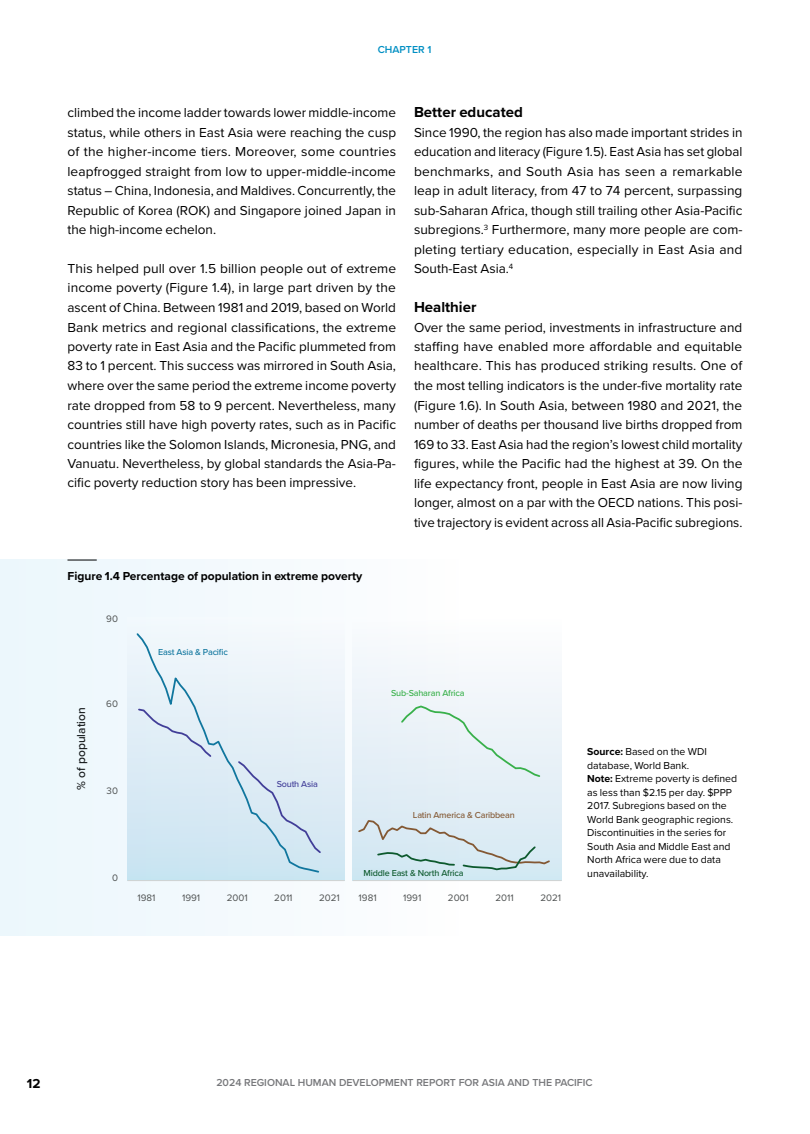
<style>
.page{position:relative;width:810px;height:1134px;background:#fff}
.page>*{position:absolute;margin:0;border:0;box-sizing:border-box;transform-origin:0 0}
.t1{font:700 15px "Proxima Nova";color:#000}
.t2{font:13.5px/19.5px "Proxima Nova";color:#000;text-align:justify}
.t3{font:700 13.5px "Proxima Nova";color:#000}
.t4{font:700 12px "Proxima Nova";color:#000}
.t5{font:500 12px "Proxima Nova";color:#121617}
.t6{font:10.5px/13.5px "Proxima Nova";color:#000}
.t7{font:600 10.5px "Proxima Nova";color:#77787b}
.t8{font:600 10.5px "Proxima Nova";color:#008fc3}
.t9{font:9.75px "Proxima Nova";color:#4f5252}
.t10{font:500 9px "Proxima Nova";letter-spacing:-.02em;color:#835833}
.t11{font:500 9px "Proxima Nova";letter-spacing:-.02em;color:#0c592d}
.t12{font:500 9px "Proxima Nova";letter-spacing:-.02em;color:#38b04a}
.t13{font:500 9px "Proxima Nova";letter-spacing:-.02em;color:#10769e}
.t14{font:500 9px "Proxima Nova";letter-spacing:-.02em;color:#413e98}
.s1{font-weight:700}
</style>
<div class="page">
<div style="left:0;top:560px;width:578px;height:376px;background:linear-gradient(to right,#ebf6fc,#fff)"></div>
<div style="left:128px;top:617px;width:216px;height:264px;background:linear-gradient(to bottom,#f7f9fd,#cee4f1)"></div>
<hr style="left:128px;top:880px;width:216px;height:1px;background:#d1d3d2">
<div style="left:353px;top:617px;width:208px;height:264px;background:linear-gradient(to bottom,#fdfcfd,#d3e7f2)"></div>
<hr style="left:353px;top:880px;width:208px;height:1px;background:#d1d3d2">
<svg style="left:135px;top:632px;width:185px;height:242px;background:#deedf5"></svg>
<svg style="left:137px;top:707px;width:76px;height:52px;background:#d6e4f1"></svg>
<svg style="left:236px;top:760px;width:86px;height:95px;background:#d0e2ef"></svg>
<svg style="left:357px;top:819px;width:194px;height:52px;background:#cfe0e6"></svg>
<div style="left:400px;top:705px;width:142px;height:73px;background:#eaf2f8"></div>
<svg style="left:68px;top:560px;width:29px;height:1px"></svg>
<p class="t8" style="left:378px;top:42px;width:55px">CHAPTER 1</p>
<p class="t2" style="left:68px;top:102px;width:330px">climbed the income ladder towards lower middle-income status, while others in East Asia were reaching the cusp of the higher-income tiers. Moreover, some countries leapfrogged straight from low to upper-middle-income status – China, Indonesia, and Maldives. Concurrently, the Republic of Korea (ROK) and Singapore joined Japan in the high-income echelon.</p>
<p class="t2" style="left:68px;top:258px;width:330px">This helped pull over 1.5 billion people out of extreme income poverty (Figure 1.4), in large part driven by the ascent of China. Between 1981 and 2019, based on World Bank metrics and regional classifications, the extreme poverty rate in East Asia and the Pacific plummeted from 83 to 1 percent. This success was mirrored in South Asia, where over the same period the extreme income poverty rate dropped from 58 to 9 percent. Nevertheless, many countries still have high poverty rates, such as in Pacific countries like the Solomon Islands, Micronesia, PNG, and Vanuatu. Nevertheless, by global standards the Asia-Pa&shy;cific poverty reduction story has been impressive.</p>
<p class="t4" style="left:68px;top:567px;width:296px">Figure 1.4 Percentage of population in extreme poverty</p>
<p class="t9" style="left:106px;top:611px;width:13px">90</p>
<p class="t13" style="left:158px;top:646px;width:71px">East Asia &amp; Pacific</p>
<p class="t1" style="left:414px;top:101px;width:110px">Better educated</p>
<p class="t2" style="left:414px;top:122px;width:330px">Since 1990, the region has also made important strides in education and literacy (Figure 1.5). East Asia has set global benchmarks, and South Asia has seen a remarkable leap in adult literacy, from 47 to 74 percent, surpassing sub-Saharan Africa, though still trailing other Asia-Pacific subregions.<sup>3</sup> Furthermore, many more people are com&shy;pleting tertiary education, especially in East Asia and South-East Asia.<sup>4</sup></p>
<p class="t1" style="left:414px;top:296px;width:64px">Healthier</p>
<p class="t2" style="left:414px;top:317px;width:330px">Over the same period, investments in infrastructure and staffing have enabled more affordable and equitable healthcare. This has produced striking results. One of the most telling indicators is the under-five mortality rate (Figure 1.6). In South Asia, between 1980 and 2021, the number of deaths per thousand live births dropped from 169 to 33. East Asia had the region’s lowest child mortality figures, while the Pacific had the highest at 39. On the life expectancy front, people in East Asia are now living longer, almost on a par with the OECD nations. This posi&shy;tive trajectory is evident across all Asia-Pacific subregions.</p>
<p class="t5" style="left:72px;top:790px;width:84px;rotate:-90deg">% of population</p>
<p class="t9" style="left:106px;top:696px;width:13px">60</p>
<p class="t9" style="left:107px;top:783px;width:13px">30</p>
<p class="t9" style="left:112px;top:870px;width:7px">0</p>
<p class="t9" style="left:137px;top:890px;width:20px">1981</p>
<p class="t14" style="left:277px;top:778px;width:43px">South Asia</p>
<p class="t12" style="left:391px;top:686px;width:75px">Sub-Saharan Africa</p>
<p class="t10" style="left:413px;top:808px;width:103px">Latin America &amp; Caribbean</p>
<p class="t11" style="left:364px;top:866px;width:101px">Middle East &amp; North Africa</p>
<p class="t9" style="left:182px;top:890px;width:20px">1991</p>
<p class="t9" style="left:227px;top:890px;width:22px">2001</p>
<p class="t9" style="left:274px;top:890px;width:20px">2011</p>
<p class="t9" style="left:319px;top:890px;width:22px">2021</p>
<p class="t9" style="left:359px;top:890px;width:20px">1981</p>
<p class="t9" style="left:403px;top:890px;width:20px">1991</p>
<p class="t9" style="left:448px;top:890px;width:22px">2001</p>
<p class="t9" style="left:495px;top:890px;width:20px">2011</p>
<p class="t9" style="left:540px;top:890px;width:22px">2021</p>
<p class="t6" style="left:587px;top:744px;width:151px"><span class="s1">Source:</span> Based on the WDI database, World Bank.<br><span class="s1">Note:</span> Extreme poverty is defined as less than $2.15 per day. $PPP<br>2017. Subregions based on the<br>World Bank geographic regions.<br>Discontinuities in the series for<br>South Asia and Middle East and<br>North Africa were due to data unavailability.</p>
<p class="t3" style="left:27px;top:1073px;width:15px">12</p>
<p class="t7" style="left:216px;top:1075px;width:378px">2024 REGIONAL HUMAN DEVELOPMENT REPORT FOR ASIA AND THE PACIFIC</p>
</div>
